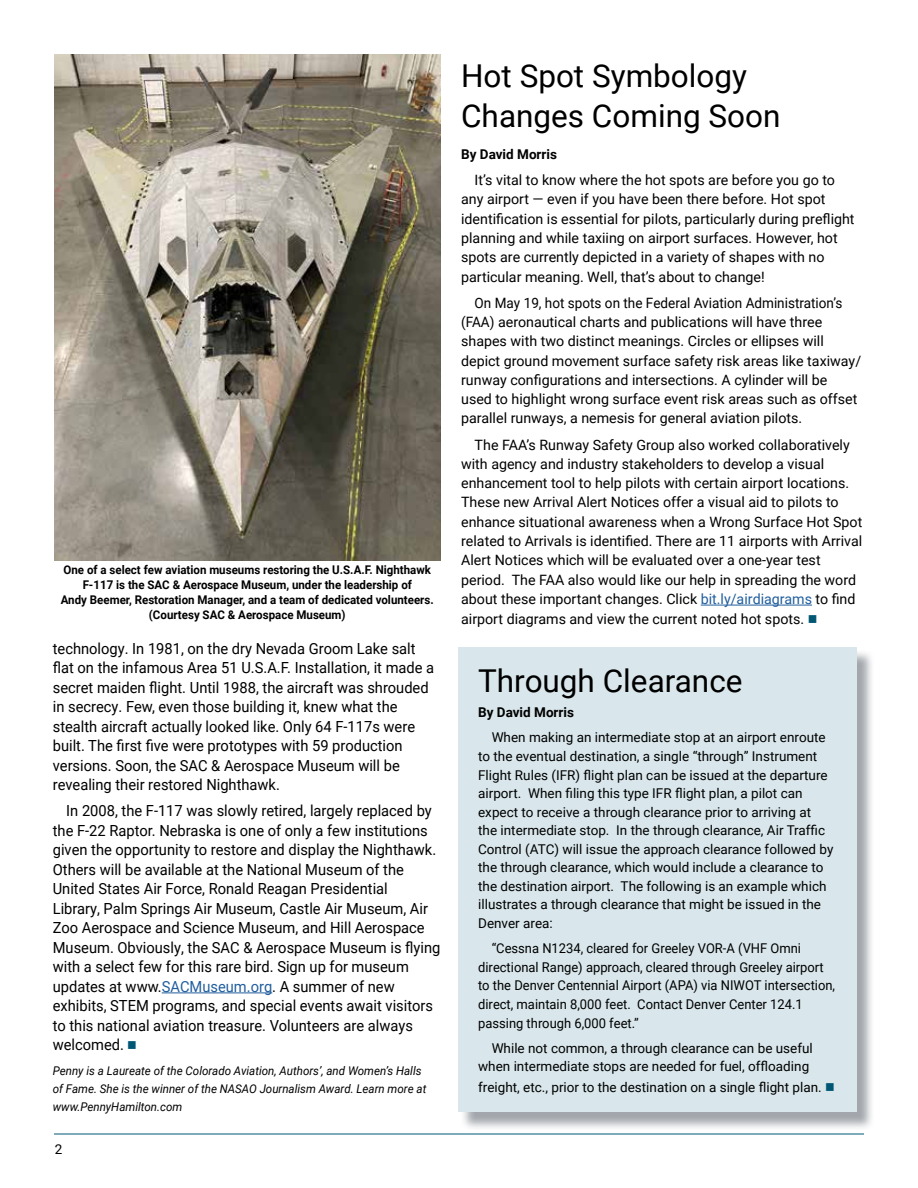
<style>
.page{position:relative;width:918px;height:1188px;background:#fff}
.page>*{position:absolute;margin:0;border:0;box-sizing:border-box;transform-origin:0 0}
.t1{font:31.5px/40px "Roboto";color:#000}
.t2{font:15.3px/19.5px "Roboto";color:#000;scale:.96 1}
.t3{font:14.25px/19.4px "Roboto";color:#000}
.t4{font:14.25px/19.4px "Roboto";color:#000;scale:.95 1}
.t5{font:13.5px/18.6px "Roboto";color:#000}
.t6{font:13.5px/18.6px "Roboto";color:#000;scale:.96 1}
.t7{font:700 13.5px "Roboto";color:#000}
.t8{font:700 12px/15px "Roboto";color:#000;text-align:center;scale:.96 1}
.t9{font:italic 12px/18px "Roboto";color:#000;scale:.96 1}
.s1{color:#215e9e}
.s2{color:#005774}
</style>
<div class="page">
<hr style="left:54px;top:1134px;width:810px;height:1px;background:#005774">
<hr style="left:162px;top:993px;width:110px;height:1px;background:#215e9e">
<img style="left:54px;top:55px;width:387px;height:505px">
<div style="left:460px;top:650px;width:415px;height:481px;background:#848a91;opacity:.75"></div>
<div style="left:458px;top:647px;width:398px;height:465px;background:#d9e7ec"></div>
<hr style="left:701px;top:605px;width:111px;height:1px;background:#215e9e">
<p class="t8" style="left:61px;top:562px;width:390px">One of a select few aviation museums restoring the U.S.A.F. Nighthawk F-117 is the SAC &amp; Aerospace Museum, under the leadership of<br>Andy Beemer, Restoration Manager, and a team of dedicated volunteers. (Courtesy SAC &amp; Aerospace Museum)</p>
<p class="t2" style="left:53px;top:638px;width:399px">technology. In 1981, on the dry Nevada Groom Lake salt flat on the infamous Area 51 U.S.A.F. Installation, it made a secret maiden flight. Until 1988, the aircraft was shrouded in secrecy. Few, even those building it, knew what the stealth aircraft actually looked like. Only 64 F-117s were built. The first five were prototypes with 59 production versions. Soon, the SAC &amp; Aerospace Museum will be revealing their restored Nighthawk.</p>
<p class="t2" style="left:53px;top:801px;width:405px;text-indent:13px">In 2008, the F-117 was slowly retired, largely replaced by the F-22 Raptor. Nebraska is one of only a few institutions given the opportunity to restore and display the Nighthawk.<br>Others will be available at the National Museum of the United States Air Force, Ronald Reagan Presidential<br>Library, Palm Springs Air Museum, Castle Air Museum, Air Zoo Aerospace and Science Museum, and Hill Aerospace Museum. Obviously, the SAC &amp; Aerospace Museum is flying with a select few for this rare bird. Sign up for museum updates at www.<span class="s1">SACMuseum.org</span>. A summer of new exhibits, STEM programs, and special events await visitors to this national aviation treasure. Volunteers are always welcomed. <span class="s2">■</span></p>
<p class="t9" style="left:53px;top:1061px;width:391px">Penny is a Laureate of the Colorado Aviation, Authors’, and Women’s Halls of Fame. She is the winner of the NASAO Journalism Award. Learn more at www.PennyHamilton.com</p>
<p class="t5" style="left:55px;top:1139px;width:9px">2</p>
<h1 class="t1" style="left:461px;top:55px;width:321px">Hot Spot Symbology<br>Changes Coming Soon</h1>
<p class="t7" style="left:461px;top:145px;width:97px">By David Morris</p>
<p class="t3" style="left:461px;top:170px;width:395px;text-indent:13px">It’s vital to know where the hot spots are before you go to any airport — even if you have been there before. Hot spot identification is essential for pilots, particularly during preflight planning and while taxiing on airport surfaces. However, hot spots are currently depicted in a variety of shapes with no particular meaning. Well, that’s about to change!</p>
<p class="t4" style="left:461px;top:292px;width:423px;text-indent:14px">On May 19, hot spots on the Federal Aviation Administration’s (FAA) aeronautical charts and publications will have three shapes with two distinct meanings. Circles or ellipses will depict ground movement surface safety risk areas like taxiway/ runway configurations and intersections. A cylinder will be used to highlight wrong surface event risk areas such as offset parallel runways, a nemesis for general aviation pilots.</p>
<p class="t3" style="left:461px;top:434px;width:403px;text-indent:13px">The FAA’s Runway Safety Group also worked collaboratively with agency and industry stakeholders to develop a visual enhancement tool to help pilots with certain airport locations.<br>These new Arrival Alert Notices offer a visual aid to pilots to enhance situational awareness when a Wrong Surface Hot Spot related to Arrivals is identified. There are 11 airports with Arrival Alert Notices which will be evaluated over a one-year test period. The FAA also would like our help in spreading the word about these important changes. Click <span class="s1">bit.ly/airdiagrams</span> to find airport diagrams and view the current noted hot spots. <span class="s2">■</span></p>
<h1 class="t1" style="left:478px;top:659px;width:266px">Through Clearance</h1>
<p class="t7" style="left:478px;top:703px;width:97px">By David Morris</p>
<p class="t5" style="left:478px;top:728px;width:357px;text-indent:14px">When making an intermediate stop at an airport enroute to the eventual destination, a single “through” Instrument Flight Rules (IFR) flight plan can be issued at the departure airport. When filing this type IFR flight plan, a pilot can expect to receive a through clearance prior to arriving at the intermediate stop. In the through clearance, Air Traffic Control (ATC) will issue the approach clearance followed by the through clearance, which would include a clearance to the destination airport. The following is an example which illustrates a through clearance that might be issued in the Denver area:</p>
<p class="t6" style="left:478px;top:939px;width:373px;text-indent:14px">“Cessna N1234, cleared for Greeley VOR-A (VHF Omni directional Range) approach, cleared through Greeley airport to the Denver Centennial Airport (APA) via NIWOT intersection, direct, maintain 8,000 feet. Contact Denver Center 124.1 passing through 6,000 feet.”</p>
<p class="t5" style="left:478px;top:1038px;width:336px;text-align:right">While not common, a through clearance can be useful when intermediate stops are needed for fuel, offloading</p>
<p class="t5" style="left:478px;top:1077px;width:358px">freight, etc., prior to the destination on a single flight plan. <span class="s2">■</span></p>
</div>
